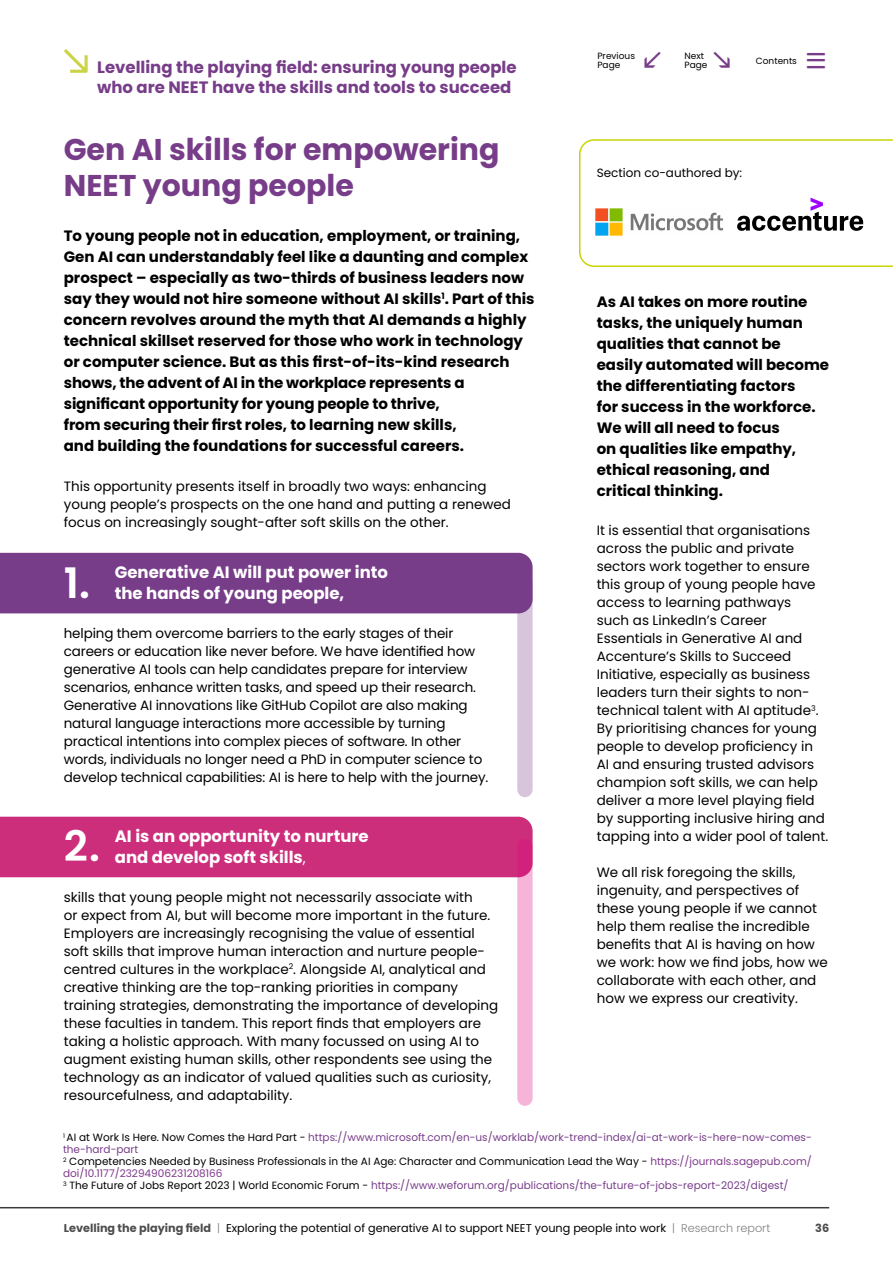
<style>
.page{position:relative;width:893px;height:1263px;background:#fff}
.page>*{position:absolute;margin:0;border:0;box-sizing:border-box;transform-origin:0 0}
.t1{font:600 42px "Poppins";color:#fff}
.t2{font:700 30px/36px "Poppins";color:#773d89}
.t3{font:25.65px "Poppins";color:#773d89}
.t4{font:700 16.5px/21px "Poppins";color:#fff}
.t5{font:700 16.5px/19.8px "Poppins";color:#773d89}
.t6{font:700 15px/21px "Poppins";color:#000}
.t7{font:13.5px/18px "Poppins";color:#000}
.t8{font:12px "Poppins";color:#000}
.t9{font:11.25px "Poppins";color:#000}
.t10{font:700 11.25px "Poppins";color:#4d4d4d}
.t11{font:10.5px/12px "Poppins";color:#773d89}
.t12{font:9px/9px "Poppins";color:#000}
.s1{color:#773d89}
.s2{font-weight:400;font-size:15px}
.s3{color:#000}
.s4{color:#80398d}
.s5{font-weight:700;color:#4d4d4d}
.s6{font-weight:300;color:#808080}
</style>
<div class="page">
<div style="left:0;top:553px;width:533px;height:60px;background:#773d89"></div>
<div style="left:0;top:817px;width:533px;height:60px;background:#cd2e7c"></div>
<svg style="left:64px;top:49px;width:24px;height:24px"></svg>
<svg style="left:579px;top:139px;width:314px;height:128px"></svg>
<svg style="left:517px;top:576px;width:16px;height:221px;background:#c9b3d0"></svg>
<svg style="left:517px;top:839px;width:16px;height:267px;background:#f1a4ce"></svg>
<hr style="left:0;top:1207px;width:829px;height:1px;background:#3c3c3c">
<p class="t5" style="left:97px;top:57px;width:421px">Levelling the playing field: ensuring young people who are NEET have the skills and tools to succeed</p>
<h2 class="t2" style="left:64px;top:132px;width:437px">Gen AI skills for empowering<br>NEET young people</h2>
<p class="t12" style="left:597px;top:51px;width:39px">Previous<br>Page</p>
<p class="t12" style="left:684px;top:51px;width:24px;text-indent:-42px"><span class="s1">●</span> Next<br>Page</p>
<p class="t12" style="left:756px;top:56px;width:43px">Contents</p>
<h3 class="t3" style="left:831px;top:51px;width:21px;rotate:90deg">III</h3>
<p class="t8" style="left:597px;top:165px;width:147px">Section co-authored by:</p>
<p class="t6" style="left:64px;top:225px;width:472px">To young people not in education, employment, or training, Gen AI can understandably feel like a daunting and complex prospect – especially as two-thirds of business leaders now say they would not hire someone without AI skills<sup>1</sup>. Part of this concern revolves around the myth that AI demands a highly technical skillset reserved for those who work in technology or computer science. But as this first-of-its-kind research shows, the advent of AI in the workplace represents a significant opportunity for young people to thrive,<br>from securing their first roles, to learning new skills,<br>and building the foundations for successful careers.</p>
<p class="t7" style="left:64px;top:478px;width:449px">This opportunity presents itself in broadly two ways: enhancing young people’s prospects on the one hand and putting a renewed focus on increasingly sought-after soft skills on the other.</p>
<p class="t4" style="left:115px;top:561px;width:275px">Generative AI will put power into the hands of young people,</p>
<p class="t7" style="left:64px;top:624px;width:426px">helping them overcome barriers to the early stages of their careers or education like never before. We have identified how generative AI tools can help candidates prepare for interview scenarios, enhance written tasks, and speed up their research.<br>Generative AI innovations like GitHub Copilot are also making natural language interactions more accessible by turning practical intentions into complex pieces of software. In other words, individuals no longer need a PhD in computer science to develop technical capabilities: AI is here to help with the journey.</p>
<p class="t6" style="left:597px;top:292px;width:234px">As AI takes on more routine tasks, the uniquely human qualities that cannot be easily automated will become the differentiating factors<br>for success in the workforce.<br>We will all need to focus<br>on qualities like empathy, ethical reasoning, and<br>critical thinking.</p>
<p class="t7" style="left:597px;top:522px;width:233px">It is essential that organisations across the public and private sectors work together to ensure this group of young people have access to learning pathways<br>such as LinkedIn’s Career<br>Essentials in Generative AI and<br>Accenture’s Skills to Succeed<br>Initiative, especially as business leaders turn their sights to non&shy;technical talent with AI aptitude<sup>3</sup>.<br>By prioritising chances for young people to develop proficiency in<br>AI and ensuring trusted advisors champion soft skills, we can help deliver a more level playing field by supporting inclusive hiring and tapping into a wider pool of talent.</p>
<p class="t7" style="left:597px;top:864px;width:233px">We all risk foregoing the skills, ingenuity, and perspectives of these young people if we cannot help them realise the incredible benefits that AI is having on how we work: how we find jobs, how we collaborate with each other, and how we express our creativity.</p>
<h1 class="t1" style="left:64px;top:559px;width:28px">1.</h1>
<h1 class="t1" style="left:64px;top:822px;width:38px">2.</h1>
<p class="t4" style="left:115px;top:825px;width:255px">AI is an opportunity to nurture and develop soft skills<span class="s2">,</span></p>
<p class="t7" style="left:64px;top:888px;width:436px">skills that young people might not necessarily associate with<br>or expect from AI, but will become more important in the future.<br>Employers are increasingly recognising the value of essential soft skills that improve human interaction and nurture people&shy;centred cultures in the workplace<sup>2</sup>. Alongside AI, analytical and creative thinking are the top-ranking priorities in company training strategies, demonstrating the importance of developing these faculties in tandem. This report finds that employers are taking a holistic approach. With many focussed on using AI to augment existing human skills, other respondents see using the technology as an indicator of valued qualities such as curiosity, resourcefulness, and adaptability.</p>
<p class="t11" style="left:63px;top:1132px;width:750px"><sup>1</sup> <span class="s3">AI at Work Is Here. Now Comes the Hard Part -</span> https://www.microsoft.com/en-us/worklab/work-trend-index/ai-at-work-is-here-now-comes&shy;the-hard-part<br><sup>2</sup> <span class="s3">Competencies Needed by Business Professionals in the AI Age: Character and Communication Lead the Way -</span> <span class="s4">https://journals.sagepub.com/ doi/10.1177/23294906231208166<br></span><sup>3</sup> <span class="s3">The Future of Jobs Report 2023 | World Economic Forum -</span> https://www.weforum.org/publications/the-future-of-jobs-report-2023/digest/</p>
<p class="t9" style="left:64px;top:1222px;width:708px"><span class="s5">Levelling the playing field</span> <span class="s6">|</span> Exploring the potential of generative AI to support NEET young people into work <span class="s6">| Research report</span></p>
<p class="t10" style="left:815px;top:1222px;width:15px">36</p>
</div>
